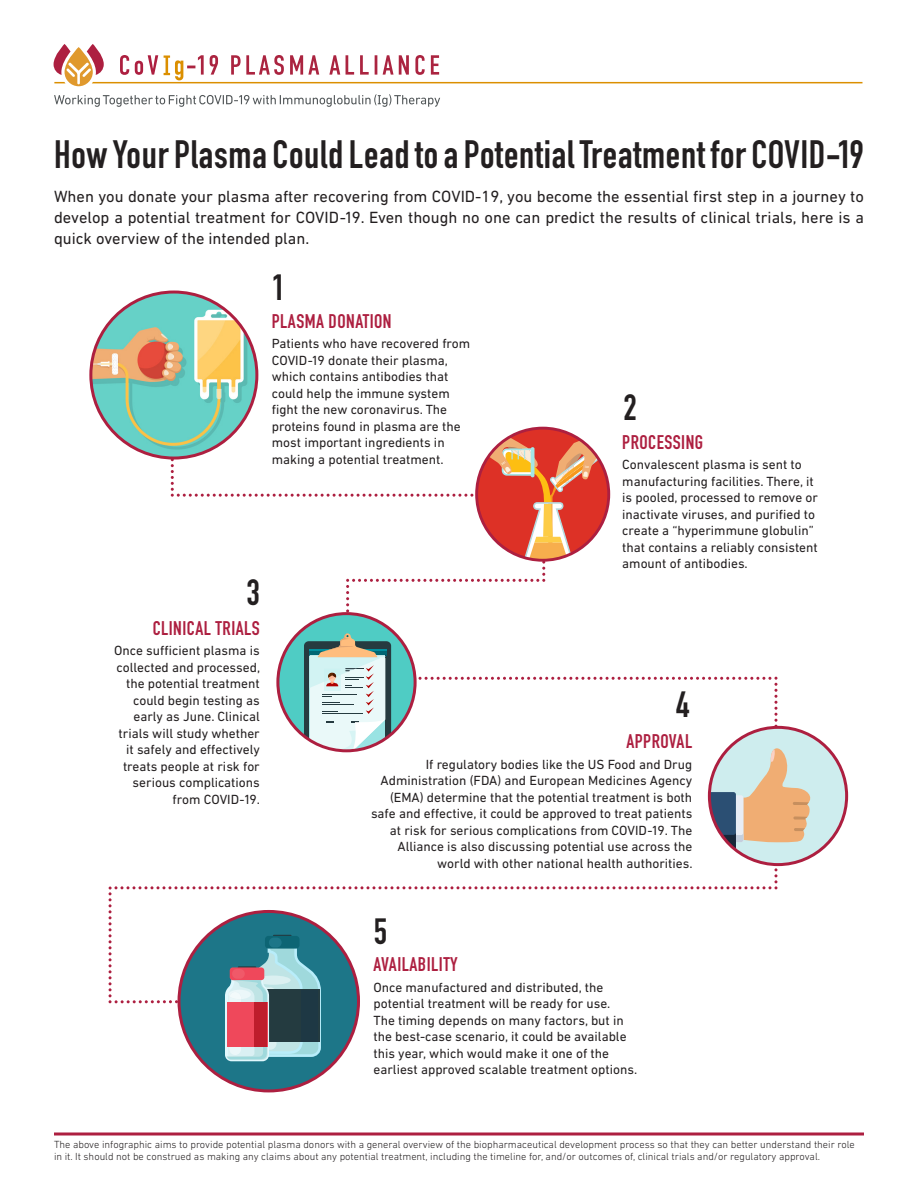
<style>
.page{position:relative;width:918px;height:1188px;background:#fff}
.page>*{position:absolute;margin:0;border:0;box-sizing:border-box;transform-origin:0 0}
.t1{font:700 39px "DIN Condensed";letter-spacing:.02em;color:#231f20}
.t2{font:700 36px "DIN Condensed";color:#231f20}
.Step_Title{font:700 19.5px "DIN Condensed";letter-spacing:.025em;color:#ad1f40}
.Intro_Text{font:16.5px/21px "DIN Next LT Pro";color:#231f20;text-align:justify}
.Step_Text{font:13.5px/16.5px "DIN Next LT Pro";color:#231f20}
.Step_Text-2{font:300 10.5px/12px "DIN Next LT Pro";color:#231f20}
</style>
<div class="page">
<svg style="left:54px;top:1132px;width:810px;height:4px;background:#c1566f"></svg>
<svg style="left:54px;top:44px;width:808px;height:42px"></svg>
<svg style="left:54px;top:94px;width:386px;height:13px"></svg>
<div style="left:709px;top:727px;width:138px;height:138px;background:#ceedee;border-radius:50%"></div>
<div style="left:179px;top:911px;width:180px;height:180px;background:#1d7688;border-radius:50%"></div>
<img style="left:91px;top:292px;width:166px;height:166px;border-radius:83px">
<svg style="left:109px;top:388px;width:706px;height:675px"></svg>
<div style="left:475px;top:427px;width:135px;height:135px;border:3px solid #ad1f40;border-radius:50%"></div>
<p class="t1" style="left:54px;top:128px;width:812px">How Your Plasma Could Lead to a Potential Treatment for COVID-19</p>
<p class="Intro_Text" style="left:54px;top:186px;width:812px">When you donate your plasma after recovering from COVID-19, you become the essential first step in a journey to develop a potential treatment for COVID-19. Even though no one can predict the results of clinical trials, here is a quick overview of the intended plan.</p>
<p class="t2" style="left:246px;top:569px;width:15px">3</p>
<p class="Step_Title" style="left:153px;top:615px;width:109px">CLINICAL TRIALS</p>
<p class="Step_Text" style="left:114px;top:642px;width:147px;text-align:right">Once sufficient plasma is collected and processed, the potential treatment could begin testing as early as June. Clinical trials will study whether it safely and effectively treats people at risk for serious complications from COVID-19.</p>
<p class="t2" style="left:272px;top:263px;width:15px">1</p>
<p class="Step_Title" style="left:272px;top:308px;width:121px">PLASMA DONATION</p>
<p class="Step_Text" style="left:272px;top:335px;width:200px">Patients who have recovered from<br>COVID-19 donate their plasma, which contains antibodies that could help the immune system fight the new coronavirus. The proteins found in plasma are the most important ingredients in making a potential treatment.</p>
<p class="t2" style="left:623px;top:383px;width:15px">2</p>
<p class="Step_Title" style="left:622px;top:429px;width:82px">PROCESSING</p>
<p class="Step_Text" style="left:622px;top:456px;width:197px">Convalescent plasma is sent to manufacturing facilities. There, it is pooled, processed to remove or inactivate viruses, and purified to create a “hyperimmune globulin” that contains a reliably consistent amount of antibodies.</p>
<p class="t2" style="left:676px;top:681px;width:15px">4</p>
<p class="Step_Title" style="left:626px;top:728px;width:67px">APPROVAL</p>
<p class="Step_Text" style="left:371px;top:756px;width:323px;text-align:right">If regulatory bodies like the US Food and Drug Administration (FDA) and European Medicines Agency (EMA) determine that the potential treatment is both safe and effective, it could be approved to treat patients at risk for serious complications from COVID-19. The Alliance is also discussing potential use across the world with other national health authorities.</p>
<p class="t2" style="left:374px;top:907px;width:15px">5</p>
<p class="Step_Title" style="left:374px;top:951px;width:86px">AVAILABILITY</p>
<p class="Step_Text" style="left:374px;top:979px;width:265px">Once manufactured and distributed, the potential treatment will be ready for use.<br>The timing depends on many factors, but in the best-case scenario, it could be available this year, which would make it one of the earliest approved scalable treatment options.</p>
<p class="Step_Text-2" style="left:54px;top:1138px;width:802px">The above infographic aims to provide potential plasma donors with a general overview of the biopharmaceutical development process so that they can better understand their role in it. It should not be construed as making any claims about any potential treatment, including the timeline for, and/or outcomes of, clinical trials and/or regulatory approval.</p>
</div>
